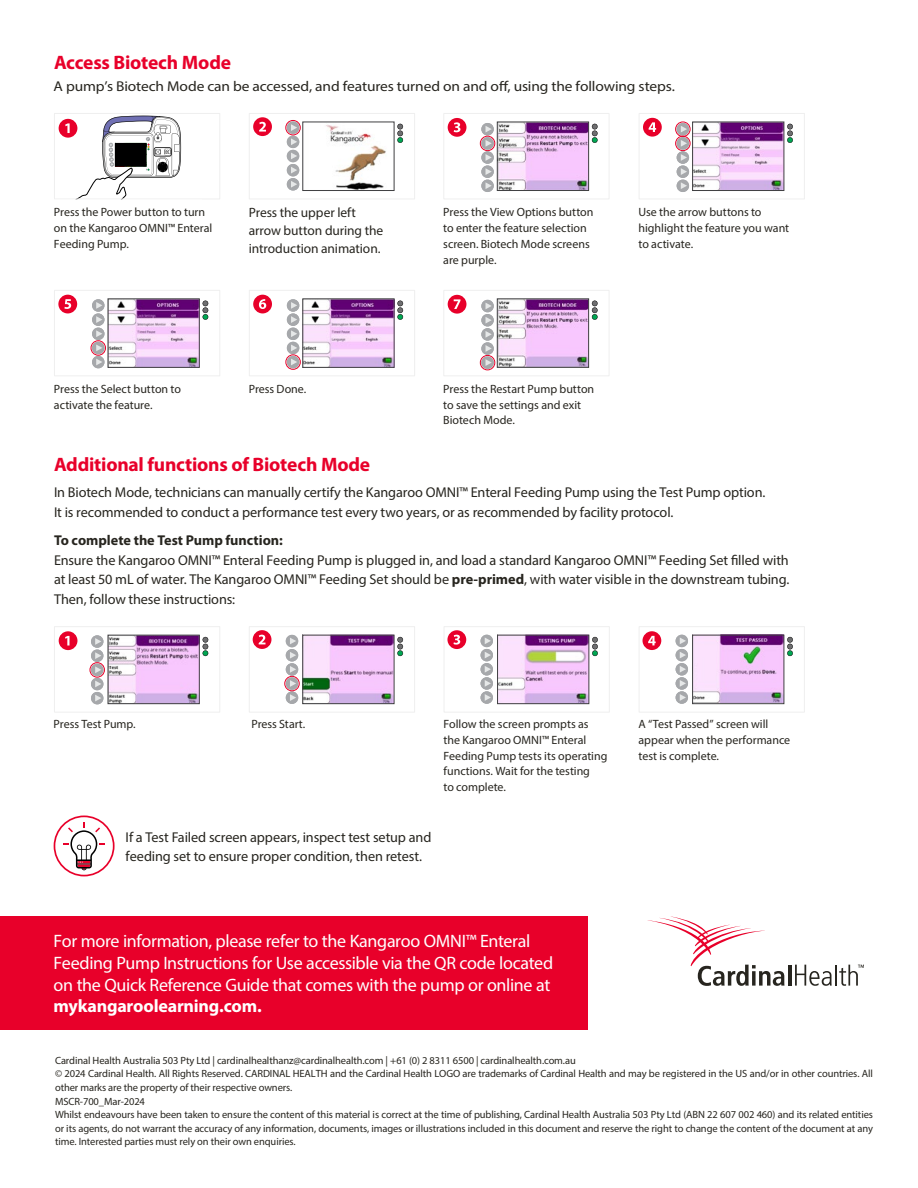
<style>
.page{position:relative;width:918px;height:1188px;background:#fff}
.page>*{position:absolute;margin:0;border:0;box-sizing:border-box;transform-origin:0 0}
.Body_9_5_13{font:700 19.5px "Myriad Pro";letter-spacing:-.01em;color:#e8002a}
.Body_9_5_13-2{font:18px/21.6px "Myriad Pro";letter-spacing:-.02em;color:#fff}
.Body_9_5_13-3{font:14.25px/19.5px "Myriad Pro";letter-spacing:-.01em;color:#27251f}
.Body_9_5_13-4{font:14.25px "Myriad Pro";letter-spacing:-.01em;color:#27251f;scale:1.08 1}
.t1{font:13.5px/18px "Myriad Pro";letter-spacing:-.005em;color:#27251f}
.t2{font:12px/15.8px "Myriad Pro";letter-spacing:-.005em;color:#27251f}
.t3{font:10.5px/13.5px "Myriad Pro";letter-spacing:-.01em;color:#27251f}
.s1{font-weight:700}
</style>
<div class="page">
<div style="left:0;top:916px;width:587px;height:114px;background:#e8002a"></div>
<svg style="left:54px;top:290px;width:166px;height:86px"></svg>
<div style="left:91px;top:340px;width:15px;height:16px;border:1px solid #e8002a;border-radius:50%"></div>
<svg style="left:249px;top:290px;width:166px;height:86px"></svg>
<div style="left:285px;top:354px;width:16px;height:16px;border:1px solid #e8002a;border-radius:50%"></div>
<svg style="left:443px;top:290px;width:166px;height:86px"></svg>
<svg style="left:249px;top:113px;width:166px;height:86px"></svg>
<svg style="left:443px;top:113px;width:166px;height:86px"></svg>
<svg style="left:639px;top:113px;width:166px;height:86px"></svg>
<div style="left:675px;top:121px;width:16px;height:16px;border:1px solid #e8002a;border-radius:50%"></div>
<div style="left:675px;top:136px;width:16px;height:15px;border:1px solid #e8002a;border-radius:50%"></div>
<svg style="left:54px;top:113px;width:166px;height:87px"></svg>
<svg style="left:54px;top:626px;width:166px;height:87px"></svg>
<svg style="left:249px;top:626px;width:166px;height:87px"></svg>
<svg style="left:444px;top:626px;width:166px;height:87px"></svg>
<svg style="left:639px;top:626px;width:166px;height:87px"></svg>
<svg style="left:54px;top:816px;width:61px;height:60px"></svg>
<hr style="left:788px;top:965px;width:3px;height:21px;background:#27251f">
<hr style="left:835px;top:965px;width:2px;height:21px;background:#27251f">
<svg style="left:647px;top:916px;width:138px;height:70px"></svg>
<svg style="left:795px;top:965px;width:37px;height:21px"></svg>
<svg style="left:839px;top:965px;width:25px;height:21px"></svg>
<p class="Body_9_5_13" style="left:54px;top:51px;width:179px">Access Biotech Mode</p>
<p class="Body_9_5_13-4" style="left:54px;top:78px;width:577px">A pump’s Biotech Mode can be accessed, and features turned on and off, using the following steps.</p>
<p class="t2" style="left:54px;top:204px;width:160px">Press the Power button to turn on the Kangaroo OMNI™ Enteral<br>Feeding Pump.</p>
<p class="t1" style="left:249px;top:204px;width:136px">Press the upper left arrow button during the introduction animation.</p>
<p class="t2" style="left:443px;top:204px;width:152px">Press the View Options button to enter the feature selection screen. Biotech Mode screens are purple.</p>
<p class="t2" style="left:639px;top:204px;width:152px">Use the arrow buttons to highlight the feature you want to activate.</p>
<p class="t2" style="left:54px;top:381px;width:129px">Press the Select button to activate the feature.</p>
<p class="t2" style="left:443px;top:381px;width:152px">Press the Restart Pump button to save the settings and exit<br>Biotech Mode.</p>
<p class="Body_9_5_13" style="left:54px;top:454px;width:318px">Additional functions of Biotech Mode</p>
<p class="Body_9_5_13-3" style="left:54px;top:483px;width:713px">In Biotech Mode, technicians can manually certify the Kangaroo OMNI™ Enteral Feeding Pump using the Test Pump option.<br>It is recommended to conduct a performance test every two years, or as recommended by facility protocol.</p>
<p class="Body_9_5_13-3" style="left:54px;top:530px;width:737px"><span class="s1">To complete the Test Pump function:<br></span>Ensure the Kangaroo OMNI™ Enteral Feeding Pump is plugged in, and load a standard Kangaroo OMNI™ Feeding Set filled with at least 50 mL of water. The Kangaroo OMNI™ Feeding Set should be <span class="s1">pre-primed</span>, with water visible in the downstream tubing.<br>Then, follow these instructions:</p>
<p class="t2" style="left:249px;top:381px;width:59px">Press Done.</p>
<p class="t2" style="left:54px;top:716px;width:84px">Press Test Pump.</p>
<p class="t2" style="left:251px;top:716px;width:56px">Press Start.</p>
<p class="t2" style="left:444px;top:716px;width:165px">Follow the screen prompts as the Kangaroo OMNI™ Enteral<br>Feeding Pump tests its operating functions. Wait for the testing<br>to complete.</p>
<p class="t2" style="left:639px;top:716px;width:153px">A “Test Passed” screen will appear when the performance test is complete.</p>
<p class="Body_9_5_13-3" style="left:126px;top:827px;width:307px">If a Test Failed screen appears, inspect test setup and feeding set to ensure proper condition, then retest.</p>
<p class="Body_9_5_13-2" style="left:54px;top:930px;width:501px">For more information, please refer to the Kangaroo OMNI™ Enteral Feeding Pump Instructions for Use accessible via the QR code located on the Quick Reference Guide that comes with the pump or online at <span class="s1">mykangaroolearning.com.</span></p>
<p class="t3" style="left:55px;top:1054px;width:819px">Cardinal Health Australia 503 Pty Ltd | cardinalhealthanz@cardinalhealth.com | +61 (0) 2 8311 6500 | cardinalhealth.com.au<br>© 2024 Cardinal Health. All Rights Reserved. CARDINAL HEALTH and the Cardinal Health LOGO are trademarks of Cardinal Health and may be registered in the US and/or in other countries. All other marks are the property of their respective owners.<br>MSCR-700_Mar-2024<br>Whilst endeavours have been taken to ensure the content of this material is correct at the time of publishing, Cardinal Health Australia 503 Pty Ltd (ABN 22 607 002 460) and its related entities or its agents, do not warrant the accuracy of any information, documents, images or illustrations included in this document and reserve the right to change the content of the document at any time. Interested parties must rely on their own enquiries.</p>
</div>
